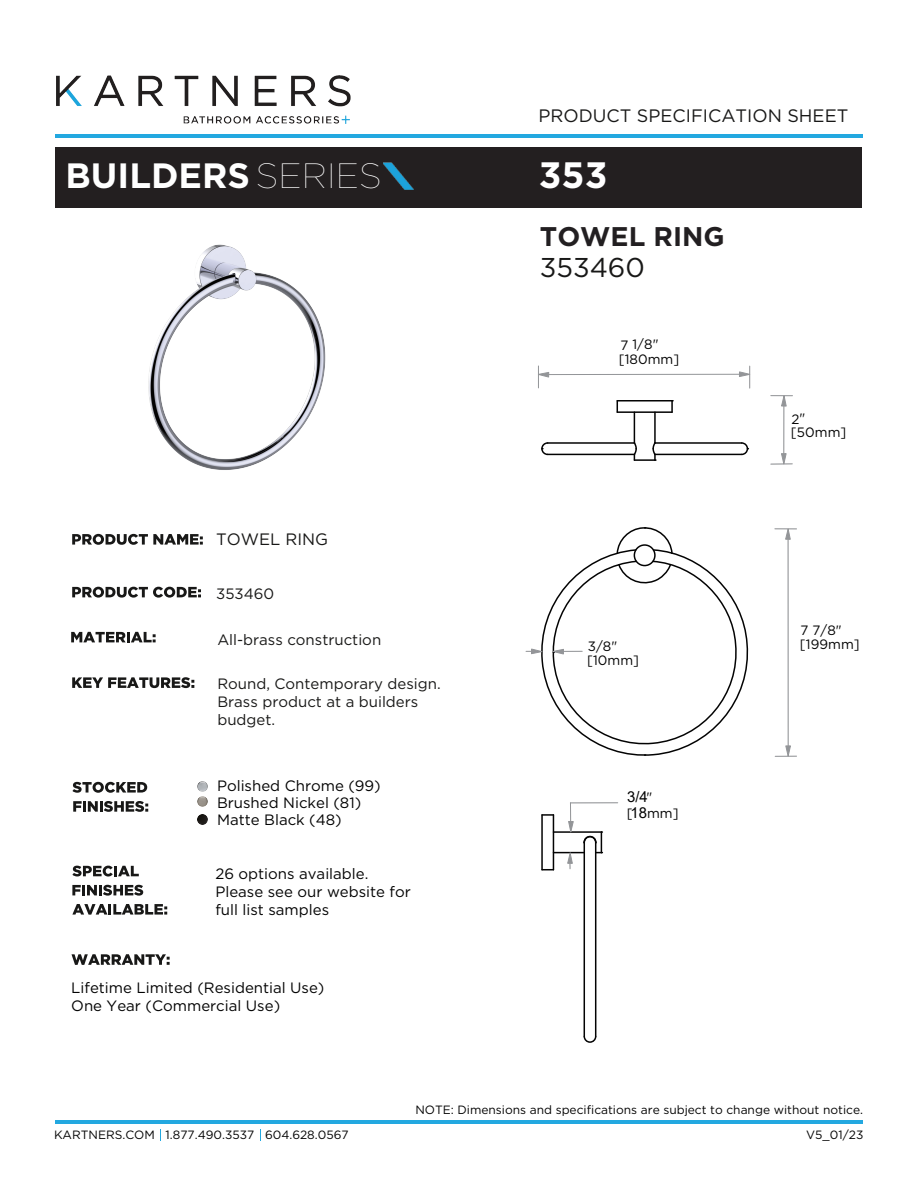
<style>
.page{position:relative;width:918px;height:1188px;background:#fff}
.page>*{position:absolute;margin:0;border:0;box-sizing:border-box;transform-origin:0 0}
.t1{font:700 36.75px "Gotham";color:#fff}
.t2{font:700 35.1px "Gotham";color:#fff}
.t3{font:27.15px "Gotham";color:#181817}
.t4{font:700 27px "Gotham";color:#221f21}
.t5{font:18px "Gotham";color:#181817}
.t6{font:16.5px "Gotham";color:#181817}
.t7{font:15px/18px "Gotham";color:#030303}
.t8{font:15px/18px "Gotham";color:#181817}
.t9{font:15px "Arial";color:#030303}
.t10{font:13.5px/14.7px "Gotham";letter-spacing:-.01em;color:#030303}
.t11{font:12px "Gotham";color:#030303}
.s1{font-weight:100}
.s2{font-family:"Gotham";font-size:13.5px}
.s3{font-family:"Arial";font-size:15px}
</style>
<div class="page">
<hr style="left:55px;top:134px;width:808px;height:4px;background:#23a8e0">
<hr style="left:55px;top:1120px;width:808px;height:4px;background:#23a8e0">
<img style="left:56px;top:76px;width:295px;height:48px">
<svg style="left:72px;top:534px;width:131px;height:11px"></svg>
<svg style="left:72px;top:587px;width:129px;height:11px"></svg>
<svg style="left:72px;top:782px;width:75px;height:11px"></svg>
<svg style="left:73px;top:801px;width:75px;height:11px"></svg>
<svg style="left:72px;top:677px;width:122px;height:11px"></svg>
<svg style="left:72px;top:954px;width:98px;height:11px"></svg>
<svg style="left:71px;top:632px;width:85px;height:10px"></svg>
<svg style="left:72px;top:866px;width:67px;height:11px"></svg>
<svg style="left:72px;top:885px;width:71px;height:11px"></svg>
<svg style="left:72px;top:904px;width:95px;height:11px"></svg>
<hr style="left:634px;top:459px;width:21px;height:2px;background:#030303">
<hr style="left:655px;top:454px;width:87px;height:1px;background:#030303">
<hr style="left:548px;top:454px;width:86px;height:1px;background:#030303">
<hr style="left:634px;top:412px;width:1px;height:31px;background:#030303">
<hr style="left:655px;top:442px;width:87px;height:2px;background:#030303">
<hr style="left:548px;top:442px;width:86px;height:2px;background:#030303">
<hr style="left:654px;top:412px;width:2px;height:31px;background:#030303">
<hr style="left:617px;top:411px;width:55px;height:2px;background:#030303">
<hr style="left:617px;top:400px;width:55px;height:2px;background:#030303">
<hr style="left:541px;top:815px;width:2px;height:55px;background:#030303">
<hr style="left:553px;top:815px;width:1px;height:55px;background:#030303">
<hr style="left:584px;top:842px;width:1px;height:194px;background:#030303">
<hr style="left:595px;top:842px;width:1px;height:194px;background:#030303">
<hr style="left:553px;top:852px;width:31px;height:1px;background:#030303">
<hr style="left:553px;top:831px;width:48px;height:2px;background:#030303">
<svg style="left:542px;top:814px;width:11px;height:2px"></svg>
<svg style="left:541px;top:612px;width:208px;height:144px"></svg>
<svg style="left:583px;top:1035px;width:14px;height:8px"></svg>
<svg style="left:632px;top:441px;width:6px;height:19px"></svg>
<svg style="left:541px;top:442px;width:8px;height:14px"></svg>
<svg style="left:740px;top:442px;width:9px;height:14px"></svg>
<svg style="left:671px;top:400px;width:2px;height:12px"></svg>
<svg style="left:652px;top:441px;width:5px;height:20px"></svg>
<hr style="left:542px;top:374px;width:201px;height:1px;background:#939598">
<svg style="left:538px;top:366px;width:11px;height:22px"></svg>
<svg style="left:739px;top:366px;width:11px;height:22px"></svg>
<hr style="left:570px;top:802px;width:48px;height:1px;background:#939598">
<svg style="left:775px;top:528px;width:22px;height:229px"></svg>
<svg style="left:549px;top:527px;width:191px;height:221px"></svg>
<svg style="left:526px;top:649px;width:16px;height:5px"></svg>
<svg style="left:567px;top:803px;width:51px;height:66px"></svg>
<svg style="left:771px;top:395px;width:22px;height:70px"></svg>
<img style="left:148px;top:244px;width:178px;height:226px">
<div style="left:55px;top:147px;width:807px;height:60px;background:#231f20"></div>
<img style="left:383px;top:162px;width:31px;height:28px">
<svg style="left:198px;top:814px;width:10px;height:10px"></svg>
<svg style="left:198px;top:781px;width:10px;height:10px"></svg>
<svg style="left:198px;top:797px;width:10px;height:10px"></svg>
<p class="t5" style="left:539px;top:105px;width:311px">PRODUCT SPECIFICATION SHEET</p>
<h2 class="t2" style="left:66px;top:155px;width:318px">BUILDERS <span class="s1">SERIES</span></h2>
<h1 class="t1" style="left:539px;top:154px;width:70px">353</h1>
<h3 class="t4" style="left:540px;top:221px;width:186px">TOWEL RING</h3>
<h3 class="t3" style="left:540px;top:252px;width:107px">353460</h3>
<p class="t6" style="left:216px;top:530px;width:113px">TOWEL RING</p>
<p class="t8" style="left:216px;top:585px;width:60px">353460</p>
<p class="t8" style="left:217px;top:630px;width:165px">All-brass construction</p>
<p class="t8" style="left:217px;top:674px;width:225px">Round, Contemporary design.<br>Brass product at a builders budget.</p>
<p class="t7" style="left:217px;top:777px;width:165px;line-height:16.8px">Polished Chrome (99)<br>Brushed Nickel (81)<br>Matte Black (48)</p>
<p class="t7" style="left:215px;top:864px;width:197px">26 options available.<br>Please see our website for full list samples</p>
<p class="t7" style="left:71px;top:978px;width:255px">Lifetime Limited (Residential Use)<br>One Year (Commercial Use)</p>
<p class="t10" style="left:619px;top:337px;width:62px">7 1/8" [180mm]</p>
<p class="t10" style="left:791px;top:412px;width:57px;line-height:13.4px">2" [50mm]</p>
<p class="t10" style="left:800px;top:623px;width:43px">7 7/8"</p>
<p class="t10" style="left:588px;top:639px;width:31px">3/8"</p>
<p class="t10" style="left:800px;top:637px;width:61px">[199mm]</p>
<p class="t10" style="left:587px;top:652px;width:54px">[10mm]</p>
<p class="t9" style="left:627px;top:786px;width:27px">3/4<span class="s2">"</span></p>
<p class="t10" style="left:627px;top:805px;width:53px">[<span class="s3">18</span>mm]</p>
<p class="t11" style="left:415px;top:1104px;width:449px">NOTE: Dimensions and specifications are subject to change without notice.</p>
<p class="t11" style="left:54px;top:1128px;width:296px">KARTNERS.COM 1.877.490.3537 604.628.0567</p>
<p class="t11" style="left:806px;top:1128px;width:59px">V5_01/23</p>
</div>
